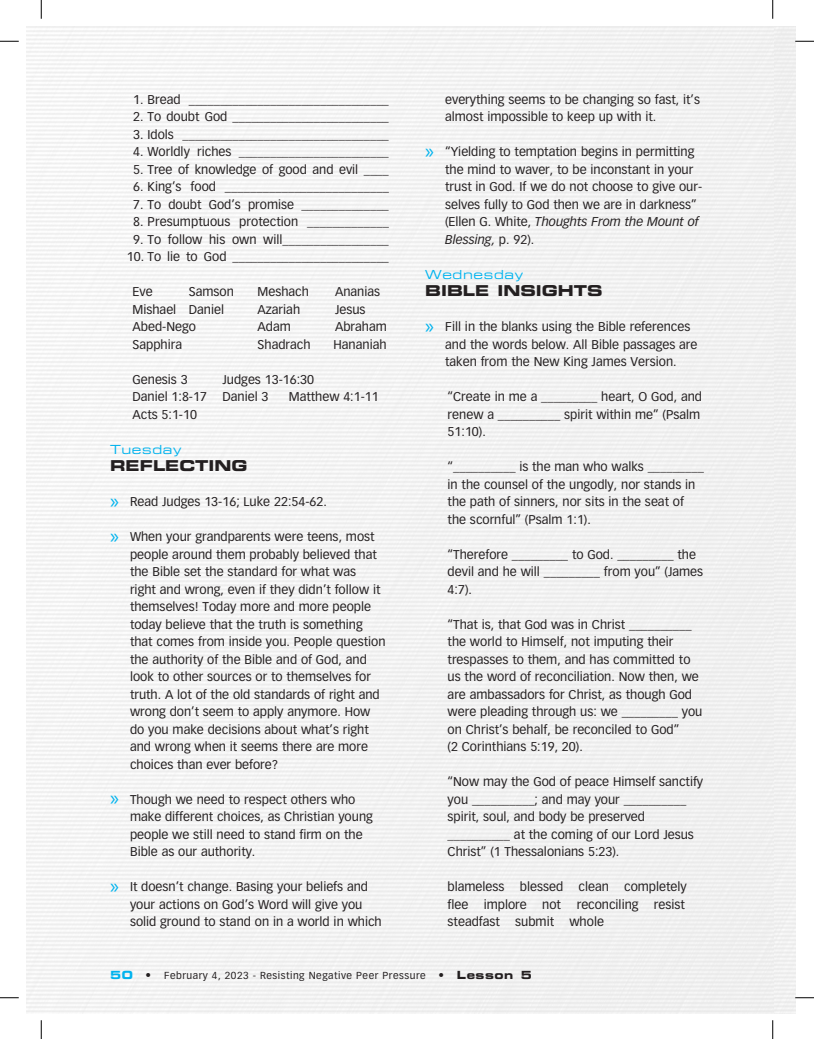
<style>
.page{position:relative;width:814px;height:1039px;background:#fff}
.page>*{position:absolute;margin:0;border:0;box-sizing:border-box;transform-origin:0 0}
.t1{font:15px "Eurostile Bold Extended Two";color:#231f20}
.t2{font:12.5px/17.5px "Vectora LH";color:#231f20}
.t3{font:12.5px "Eurostile Extended Two";letter-spacing:.05em;color:#00b3ee}
.t4{font:10px "Vectora LH";letter-spacing:.05em;color:#231f20}
.s1{font-family:"Myriad Pro";font-size:21.25px;color:#00b3ee}
.s2{font-style:italic}
.s3{font-family:"Eurostile Bold Extended Two";font-size:11.25px;color:#00b3ee}
.s4{font-size:11.25px}
.s5{font-family:"Eurostile Bold Extended Two";font-size:11.25px}
</style>
<div class="page">
<div style="left:26px;top:26px;width:747px;height:988px;background:#f2f2f2"></div>
<svg style="left:0;top:40px;width:19px;height:2px"></svg>
<svg style="left:795px;top:40px;width:19px;height:2px"></svg>
<svg style="left:0;top:997px;width:19px;height:1px"></svg>
<svg style="left:795px;top:997px;width:19px;height:1px"></svg>
<svg style="left:40px;top:0;width:2px;height:19px"></svg>
<svg style="left:40px;top:1020px;width:2px;height:19px"></svg>
<svg style="left:772px;top:0;width:1px;height:19px"></svg>
<svg style="left:772px;top:1020px;width:1px;height:19px"></svg>
<p class="t2" style="left:133px;top:91px;width:257px">1. Bread ________________________________</p>
<p class="t2" style="left:133px;top:108px;width:257px">2. To doubt God _________________________</p>
<p class="t2" style="left:133px;top:126px;width:257px">3. Idols _________________________________</p>
<p class="t2" style="left:133px;top:143px;width:257px">4. Worldly riches ________________________</p>
<p class="t2" style="left:133px;top:161px;width:257px">5. Tree of knowledge of good and evil ____</p>
<p class="t2" style="left:133px;top:178px;width:257px">6. King’s food __________________________</p>
<p class="t2" style="left:133px;top:196px;width:257px">7. To doubt God’s promise ______________</p>
<p class="t2" style="left:133px;top:213px;width:257px">8. Presumptuous protection _____________</p>
<p class="t2" style="left:133px;top:231px;width:257px">9. To follow his own will_________________</p>
<p class="t2" style="left:127px;top:248px;width:263px">10. To lie to God _________________________</p>
<p class="t2" style="left:132px;top:283px;width:22px">Eve</p>
<p class="t2" style="left:189px;top:283px;width:47px">Samson</p>
<p class="t2" style="left:257px;top:283px;width:53px">Meshach</p>
<p class="t2" style="left:335px;top:283px;width:47px">Ananias</p>
<p class="t2" style="left:132px;top:301px;width:93px">Mishael Daniel</p>
<p class="t2" style="left:257px;top:301px;width:44px">Azariah</p>
<p class="t2" style="left:335px;top:301px;width:32px">Jesus</p>
<p class="t2" style="left:132px;top:318px;width:65px">Abed-Nego</p>
<p class="t2" style="left:257px;top:318px;width:35px">Adam</p>
<p class="t2" style="left:335px;top:318px;width:53px">Abraham</p>
<p class="t2" style="left:132px;top:336px;width:51px">Sapphira</p>
<p class="t2" style="left:257px;top:336px;width:55px">Shadrach</p>
<p class="t2" style="left:333px;top:336px;width:55px">Hananiah</p>
<p class="t2" style="left:132px;top:371px;width:57px">Genesis 3</p>
<p class="t2" style="left:132px;top:371px;width:183px;text-indent:90px">Judges 13-16:30<br>Daniel 1:8-17 Daniel 3</p>
<p class="t2" style="left:289px;top:388px;width:91px">Matthew 4:1-11</p>
<p class="t2" style="left:132px;top:406px;width:66px">Acts 5:1-10</p>
<p class="t3" style="left:110px;top:441px;width:73px">Tuesday</p>
<p class="t1" style="left:110px;top:455px;width:139px">REFLECTING</p>
<p class="t2" style="left:110px;top:493px;width:218px"><span class="s1">»</span> Read Judges 13-16; Luke 22:54-62.</p>
<p class="t2" style="left:130px;top:528px;width:257px;text-indent:-20px"><span class="s1">»</span> When your grandparents were teens, most people around them probably believed that the Bible set the standard for what was<br>right and wrong, even if they didn’t follow it themselves! Today more and more people today believe that the truth is something that comes from inside you. People question the authority of the Bible and of God, and look to other sources or to themselves for truth. A lot of the old standards of right and wrong don’t seem to apply anymore. How do you make decisions about what’s right and wrong when it seems there are more choices than ever before?</p>
<p class="t2" style="left:130px;top:791px;width:244px;text-indent:-20px"><span class="s1">»</span> Though we need to respect others who make different choices, as Christian young people we still need to stand firm on the Bible as our authority.</p>
<p class="t2" style="left:130px;top:878px;width:253px;text-indent:-20px"><span class="s1">»</span> It doesn’t change. Basing your beliefs and your actions on God’s Word will give you solid ground to stand on in a world in which</p>
<p class="t2" style="left:445px;top:91px;width:256px">everything seems to be changing so fast, it’s almost impossible to keep up with it.</p>
<p class="t2" style="left:445px;top:143px;width:259px;text-indent:-20px"><span class="s1">»</span> “Yielding to temptation begins in permitting the mind to waver, to be inconstant in your trust in God. If we do not choose to give our&shy;selves fully to God then we are in darkness” (Ellen G. White, <span class="s2">Thoughts From the Mount of Blessing,</span> p. 92).</p>
<p class="t3" style="left:425px;top:266px;width:99px">Wednesday</p>
<p class="t1" style="left:425px;top:280px;width:179px">BIBLE INSIGHTS</p>
<p class="t2" style="left:445px;top:318px;width:254px;text-indent:-20px"><span class="s1">»</span> Fill in the blanks using the Bible references and the words below. All Bible passages are taken from the New King James Version.</p>
<p class="t2" style="left:447px;top:388px;width:256px">“Create in me a _________ heart, O God, and renew a __________ spirit within me” (Psalm<br>51:10).</p>
<p class="t2" style="left:447px;top:458px;width:258px">“__________ is the man who walks _________ in the counsel of the ungodly, nor stands in the path of sinners, nor sits in the seat of the scornful” (Psalm 1:1).</p>
<p class="t2" style="left:447px;top:546px;width:257px">“Therefore _________ to God. _________ the devil and he will _________ from you” (James<br>4:7).</p>
<p class="t2" style="left:447px;top:616px;width:256px">“That is, that God was in Christ __________ the world to Himself, not imputing their trespasses to them, and has committed to us the word of reconciliation. Now then, we are ambassadors for Christ, as though God were pleading through us: we _________ you on Christ’s behalf, be reconciled to God”<br>(2 Corinthians 5:19, 20).</p>
<p class="t2" style="left:447px;top:773px;width:257px">“Now may the God of peace Himself sanctify you __________; and may your __________ spirit, soul, and body be preserved __________ at the coming of our Lord Jesus Christ” (1 Thessalonians 5:23).</p>
<p class="t2" style="left:447px;top:878px;width:241px">blameless blessed clean completely flee implore not</p>
<p class="t2" style="left:447px;top:896px;width:239px;text-indent:129px">reconciling resist steadfast submit whole</p>
<p class="t4" style="left:110px;top:969px;width:423px"><span class="s3">50</span> <span class="s4">•</span> February 4, 2023 - Resisting Negative Peer Pressure <span class="s4">•</span> <span class="s5">Lesson 5</span></p>
</div>
